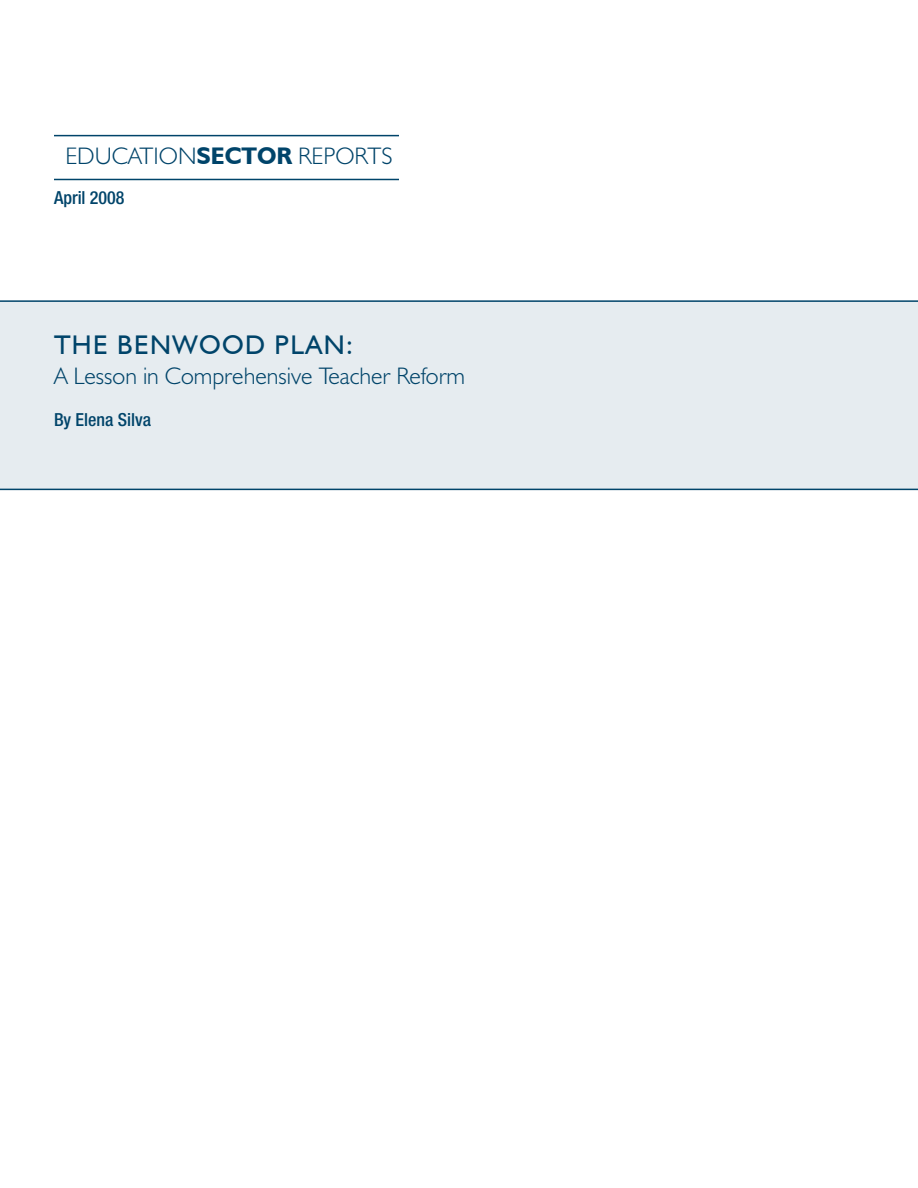
<style>
.page{position:relative;width:918px;height:1188px;background:#fff}
.page>*{position:absolute;margin:0;border:0;box-sizing:border-box;transform-origin:0 0}
.t1{font:27px "Humanist 521 BT";letter-spacing:.05em;color:#00446a}
.t2{font:300 24px "Humanist 521 BT";color:#00446a}
.t3{font:500 condensed 18px "Helvetica Neue";color:#00446a}
.s1{font-weight:700}
</style>
<div class="page">
<div style="left:0;top:301px;width:918px;height:188px;background:#e6ecf0"></div>
<hr style="left:54px;top:135px;width:345px;height:1px;background:#00446a">
<hr style="left:54px;top:179px;width:345px;height:1px;background:#00446a">
<hr style="left:0;top:489px;width:918px;height:1px;background:#00446a">
<hr style="left:0;top:300px;width:918px;height:2px;background:#00446a">
<p class="t2" style="left:65px;top:141px;width:329px">EDUCATION<span class="s1">SECTOR</span> REPORTS</p>
<p class="t3" style="left:54px;top:187px;width:72px">April 2008</p>
<p class="t1" style="left:54px;top:329px;width:300px">THE BENWOOD PLAN:</p>
<p class="t2" style="left:54px;top:361px;width:413px">A Lesson in Comprehensive Teacher Reform</p>
<p class="t3" style="left:54px;top:409px;width:99px">By Elena Silva</p>
</div>
